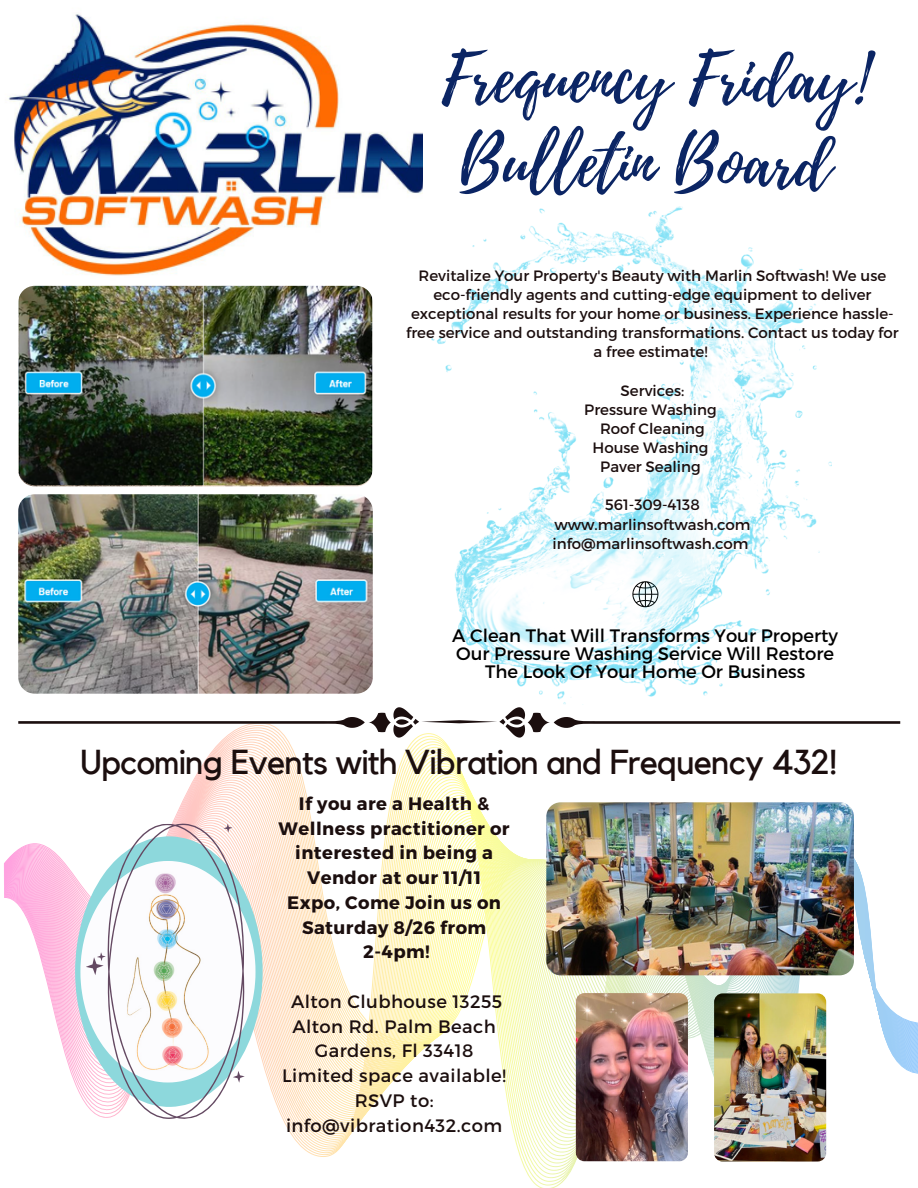
<style>
.page{position:relative;width:918px;height:1188px;background:#fff}
.page>*{position:absolute;margin:0;border:0;box-sizing:border-box;transform-origin:0 0}
.t1{font:67.5px/84.3px "Playlist Script";color:#0b2564}
.t2{font:34.5px "Kollektif";letter-spacing:-.025em;color:#1b0e0e}
.t3{font:700 18px/24.8px "Montserrat";letter-spacing:.025em;color:#1b0e0e;text-align:center}
.t4{font:18px/24.8px "Montserrat";letter-spacing:.025em;color:#1b0e0e;text-align:center}
.t5{font:18px/18px "Montserrat";color:#000;text-align:center}
.t6{font:15px/19.2px "Montserrat";color:#1b0e0e;text-align:center}
</style>
<div class="page">
<svg style="left:4px;top:738px;width:914px;height:450px"></svg>
<svg style="left:18px;top:707px;width:882px;height:31px"></svg>
<svg style="left:75px;top:836px;width:188px;height:271px"></svg>
<svg style="left:76px;top:818px;width:184px;height:307px"></svg>
<img style="left:9px;top:14px;width:413px;height:282px">
<img style="left:18px;top:494px;width:355px;height:200px;border-radius:17px">
<img style="left:432px;top:206px;width:400px;height:499px">
<img style="left:546px;top:802px;width:308px;height:173px;border-radius:14px">
<img style="left:576px;top:993px;width:112px;height:168px;border-radius:9px">
<img style="left:714px;top:993px;width:112px;height:169px;border-radius:9px">
<img style="left:18px;top:286px;width:355px;height:199px;border-radius:17px">
<p class="t1" style="left:442px;top:38px;width:427px">Frequency Friday!<br>Bulletin Board</p>
<p class="t6" style="left:406px;top:265px;width:494px">Revitalize Your Property's Beauty with Marlin Softwash! We use eco-friendly agents and cutting-edge equipment to deliver exceptional results for your home or business. Experience hassle&shy;free service and outstanding transformations. Contact us today for a free estimate!</p>
<p class="t6" style="left:621px;top:380px;width:65px">Services:</p>
<p class="t6" style="left:584px;top:399px;width:134px">Pressure Washing</p>
<p class="t6" style="left:600px;top:418px;width:106px">Roof Cleaning</p>
<p class="t6" style="left:593px;top:437px;width:117px">House Washing</p>
<p class="t6" style="left:600px;top:457px;width:102px">Paver Sealing</p>
<p class="t6" style="left:605px;top:495px;width:96px">561-309-4138</p>
<p class="t6" style="left:554px;top:514px;width:198px">www.marlinsoftwash.com</p>
<p class="t6" style="left:553px;top:533px;width:197px">info@marlinsoftwash.com</p>
<p class="t5" style="left:452px;top:626px;width:387px">A Clean That Will Transforms Your Property</p>
<p class="t5" style="left:456px;top:644px;width:379px">Our Pressure Washing Service Will Restore<br>The Look Of Your Home Or Business</p>
<p class="t2" style="left:80px;top:746px;width:759px">Upcoming Events with Vibration and Frequency 432!</p>
<p class="t3" style="left:279px;top:790px;width:233px">If you are a Health &amp;<br>Wellness practitioner or interested in being a<br>Vendor at our 11/11<br>Expo, Come Join us on<br>Saturday 8/26 from</p>
<p class="t3" style="left:363px;top:939px;width:68px">2-4pm!</p>
<p class="t4" style="left:282px;top:988px;width:225px">Alton Clubhouse 13255<br>Alton Rd. Palm Beach<br>Gardens, Fl 33418<br>Limited space available!<br>RSVP to: info@vibration432.com</p>
</div>
